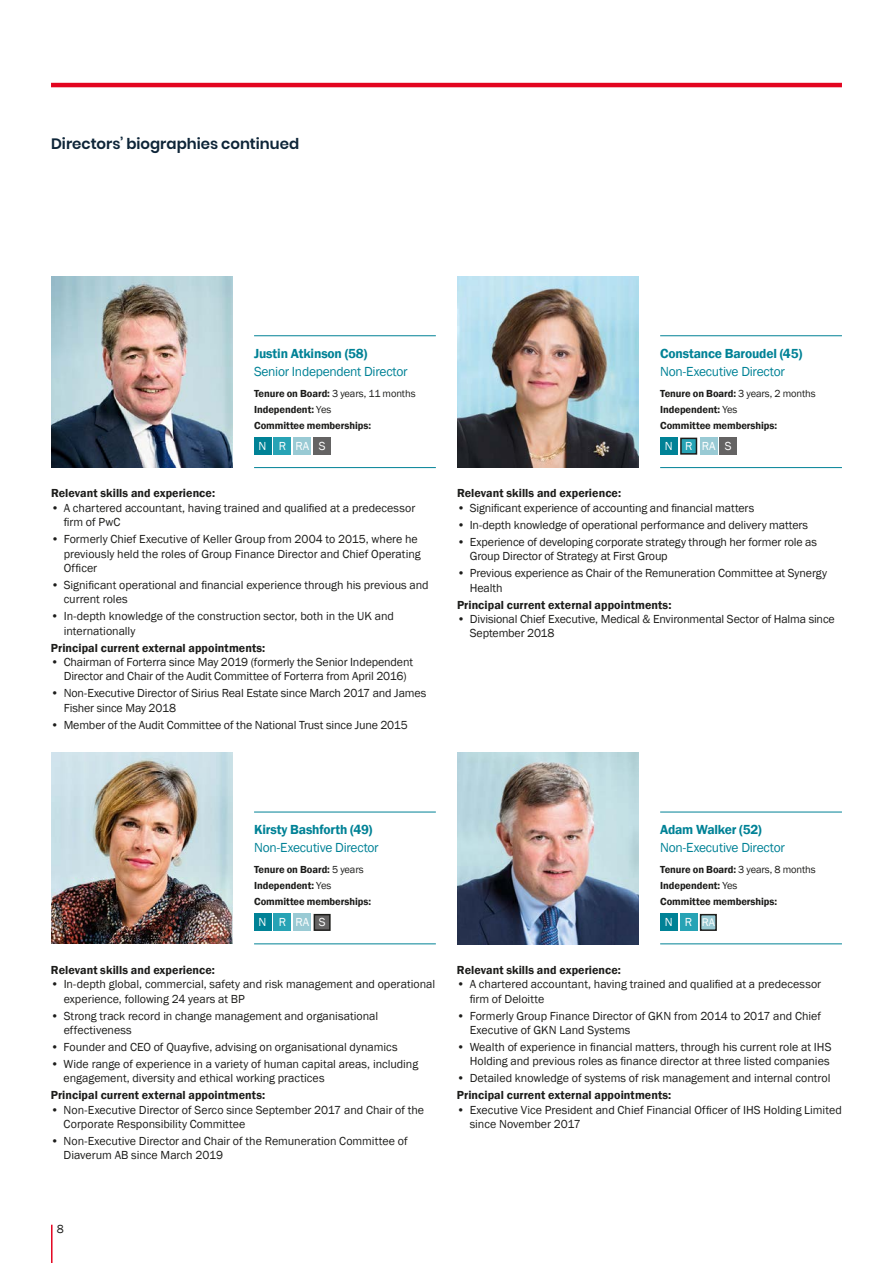
<style>
.page{position:relative;width:893px;height:1263px;background:#fff}
.page>*{position:absolute;margin:0;border:0;box-sizing:border-box;transform-origin:0 0}
.t1{font:600 15px "Poppins";color:#0e2538}
.t2{font:13.5px "Franklin Gothic";letter-spacing:-.02em;color:#008296}
.t3{font:600 13.5px "Franklin Gothic";letter-spacing:-.015em;color:#008296}
.t4{font:12px/14.4px "Franklin Gothic";letter-spacing:-.005em;color:#1d1d1b}
.t5{font:600 12px "Franklin Gothic";letter-spacing:.005em;color:#1d1d1b}
.t6{font:12px "Franklin Gothic";letter-spacing:.775em;color:#fff}
.t7{font:600 10.5px/16px "Franklin Gothic";letter-spacing:-.005em;color:#1d1d1b}
.s1{font-weight:400}
.s2{font-size:11.4px}
</style>
<div class="page">
<hr style="left:51px;top:1225px;width:2px;height:38px;background:#e30520">
<hr style="left:51px;top:83px;width:791px;height:4px;background:#e30520">
<img style="left:51px;top:276px;width:182px;height:192px">
<hr style="left:254px;top:467px;width:182px;height:1px;background:#008296">
<hr style="left:660px;top:467px;width:182px;height:1px;background:#008296">
<hr style="left:254px;top:943px;width:182px;height:1px;background:#008296">
<hr style="left:660px;top:943px;width:182px;height:1px;background:#008296">
<hr style="left:254px;top:335px;width:182px;height:1px;background:#008296">
<hr style="left:660px;top:335px;width:182px;height:1px;background:#008296">
<hr style="left:254px;top:812px;width:182px;height:1px;background:#008296">
<hr style="left:660px;top:812px;width:182px;height:1px;background:#008296">
<div style="left:254px;top:438px;width:17px;height:17px;background:#008296"></div>
<div style="left:274px;top:438px;width:17px;height:17px;background:#27a3b5"></div>
<div style="left:294px;top:438px;width:17px;height:17px;background:#99cad4"></div>
<div style="left:314px;top:438px;width:17px;height:17px;background:#646363"></div>
<div style="left:660px;top:438px;width:17px;height:17px;background:#008296"></div>
<div style="left:681px;top:438px;width:15px;height:16px;background:#27a3b5"></div>
<div style="left:680px;top:438px;width:17px;height:17px;border:2px solid #1d1d1b"></div>
<div style="left:700px;top:438px;width:17px;height:17px;background:#99cad4"></div>
<div style="left:720px;top:438px;width:17px;height:17px;background:#646363"></div>
<div style="left:254px;top:914px;width:17px;height:17px;background:#008296"></div>
<div style="left:274px;top:914px;width:17px;height:17px;background:#27a3b5"></div>
<div style="left:294px;top:914px;width:17px;height:17px;background:#99cad4"></div>
<div style="left:314px;top:915px;width:16px;height:15px;background:#646363"></div>
<div style="left:314px;top:914px;width:17px;height:17px;border:2px solid #1d1d1b"></div>
<div style="left:660px;top:914px;width:17px;height:17px;background:#008296"></div>
<div style="left:680px;top:914px;width:17px;height:17px;background:#27a3b5"></div>
<div style="left:701px;top:915px;width:15px;height:15px;background:#99cad4"></div>
<div style="left:700px;top:914px;width:17px;height:17px;border:2px solid #1d1d1b"></div>
<img style="left:457px;top:276px;width:182px;height:191px">
<img style="left:457px;top:753px;width:182px;height:191px">
<img style="left:51px;top:752px;width:182px;height:192px">
<p class="t1" style="left:51px;top:135px;width:250px">Directors’ biographies continued</p>
<p class="t3" style="left:254px;top:345px;width:115px">Justin Atkinson (58)</p>
<p class="t2" style="left:254px;top:363px;width:155px">Senior Independent Director</p>
<p class="t7" style="left:254px;top:385px;width:163px">Tenure on Board: <span class="s1">3 years, 11 months<br></span>Independent: <span class="s1">Yes<br></span>Committee memberships:</p>
<p class="t3" style="left:660px;top:345px;width:144px">Constance Baroudel (45)</p>
<p class="t2" style="left:660px;top:363px;width:126px">Non-Executive Director</p>
<p class="t7" style="left:660px;top:385px;width:157px">Tenure on Board: <span class="s1">3 years, 2 months<br></span>Independent: <span class="s1">Yes<br></span>Committee memberships:</p>
<p class="t6" style="left:259px;top:438px;width:68px">N RRAS</p>
<p class="t6" style="left:665px;top:438px;width:68px">N RRAS</p>
<p class="t5" style="left:51px;top:486px;width:166px">Relevant skills and experience:</p>
<p class="t4" style="left:64px;top:501px;width:353px;text-indent:-13px">• A chartered accountant, having trained and qualified at a predecessor firm of PwC</p>
<p class="t4" style="left:64px;top:532px;width:358px;text-indent:-13px">• Formerly Chief Executive of Keller Group from 2004 to 2015, where he previously held the roles of Group Finance Director and Chief Operating<br>Officer</p>
<p class="t4" style="left:64px;top:578px;width:367px;text-indent:-13px">• Significant operational and financial experience through his previous and current roles</p>
<p class="t4" style="left:64px;top:609px;width:332px;text-indent:-13px">• In-depth knowledge of the construction sector, both in the UK and internationally</p>
<p class="t5" style="left:51px;top:640px;width:216px">Principal current external appointments:</p>
<p class="t4" style="left:51px;top:655px;width:364px;text-align:center">• Chairman of Forterra since May 2019 (formerly the Senior Independent<br>Director and Chair of the Audit Committee of Forterra from April 2016)</p>
<p class="t4" style="left:64px;top:686px;width:364px;text-indent:-13px">• Non-Executive Director of Sirius Real Estate since March 2017 and James<br>Fisher since May 2018</p>
<p class="t4" style="left:51px;top:718px;width:358px">• Member of the Audit Committee of the National Trust since June 2015</p>
<p class="t5" style="left:457px;top:486px;width:166px">Relevant skills and experience:</p>
<p class="t4" style="left:457px;top:501px;width:299px">• Significant experience of accounting and financial matters</p>
<p class="t4" style="left:457px;top:518px;width:353px">• In-depth knowledge of operational performance and delivery matters</p>
<p class="t4" style="left:470px;top:535px;width:349px;text-indent:-13px">• Experience of developing corporate strategy through her former role as<br>Group Director of Strategy at First Group</p>
<p class="t4" style="left:470px;top:566px;width:359px;text-indent:-13px">• Previous experience as Chair of the Remuneration Committee at Synergy<br>Health</p>
<p class="t5" style="left:457px;top:597px;width:216px">Principal current external appointments:</p>
<p class="t4" style="left:470px;top:612px;width:367px;text-indent:-13px">• Divisional Chief Executive, Medical &amp; Environmental Sector of Halma since<br>September 2018</p>
<p class="t3" style="left:254px;top:821px;width:120px">Kirsty Bashforth (49)</p>
<p class="t2" style="left:254px;top:839px;width:126px">Non-Executive Director</p>
<p class="t7" style="left:254px;top:862px;width:119px">Tenure on Board: <span class="s1">5 years<br></span>Independent: <span class="s1">Yes<br></span>Committee memberships:</p>
<p class="t3" style="left:660px;top:821px;width:103px">Adam Walker (52)</p>
<p class="t2" style="left:660px;top:839px;width:126px">Non-Executive Director</p>
<p class="t7" style="left:660px;top:862px;width:157px">Tenure on Board: <span class="s1">3 years, 8 months<br></span>Independent: <span class="s1">Yes<br></span>Committee memberships:</p>
<p class="t6" style="left:259px;top:915px;width:68px">N RRAS</p>
<p class="t6" style="left:665px;top:915px;width:52px">N R<span class="s2">RA</span></p>
<p class="t5" style="left:51px;top:962px;width:166px">Relevant skills and experience:</p>
<p class="t4" style="left:64px;top:977px;width:373px;text-indent:-13px">• In-depth global, commercial, safety and risk management and operational experience, following 24 years at BP</p>
<p class="t4" style="left:64px;top:1008px;width:316px;text-indent:-13px">• Strong track record in change management and organisational effectiveness</p>
<p class="t4" style="left:51px;top:1040px;width:348px">• Founder and CEO of Quayfive, advising on organisational dynamics</p>
<p class="t4" style="left:64px;top:1057px;width:356px;text-indent:-13px">• Wide range of experience in a variety of human capital areas, including engagement, diversity and ethical working practices</p>
<p class="t5" style="left:51px;top:1088px;width:216px">Principal current external appointments:</p>
<p class="t4" style="left:64px;top:1103px;width:362px;text-indent:-13px">• Non-Executive Director of Serco since September 2017 and Chair of the<br>Corporate Responsibility Committee</p>
<p class="t4" style="left:64px;top:1134px;width:345px;text-indent:-13px">• Non-Executive Director and Chair of the Remuneration Committee of<br>Diaverum AB since March 2019</p>
<p class="t5" style="left:457px;top:962px;width:166px">Relevant skills and experience:</p>
<p class="t4" style="left:470px;top:977px;width:353px;text-indent:-13px">• A chartered accountant, having trained and qualified at a predecessor firm of Deloitte</p>
<p class="t4" style="left:470px;top:1008px;width:353px;text-indent:-13px">• Formerly Group Finance Director of GKN from 2014 to 2017 and Chief<br>Executive of GKN Land Systems</p>
<p class="t4" style="left:457px;top:1040px;width:376px;text-align:right">• Wealth of experience in financial matters, through his current role at IHS<br>Holding and previous roles as finance director at three listed companies</p>
<p class="t4" style="left:457px;top:1071px;width:375px">• Detailed knowledge of systems of risk management and internal control</p>
<p class="t5" style="left:457px;top:1088px;width:216px">Principal current external appointments:</p>
<p class="t4" style="left:470px;top:1103px;width:374px;text-indent:-13px">• Executive Vice President and Chief Financial Officer of IHS Holding Limited since November 2017</p>
<p class="t4" style="left:57px;top:1222px;width:9px">8</p>
</div>
